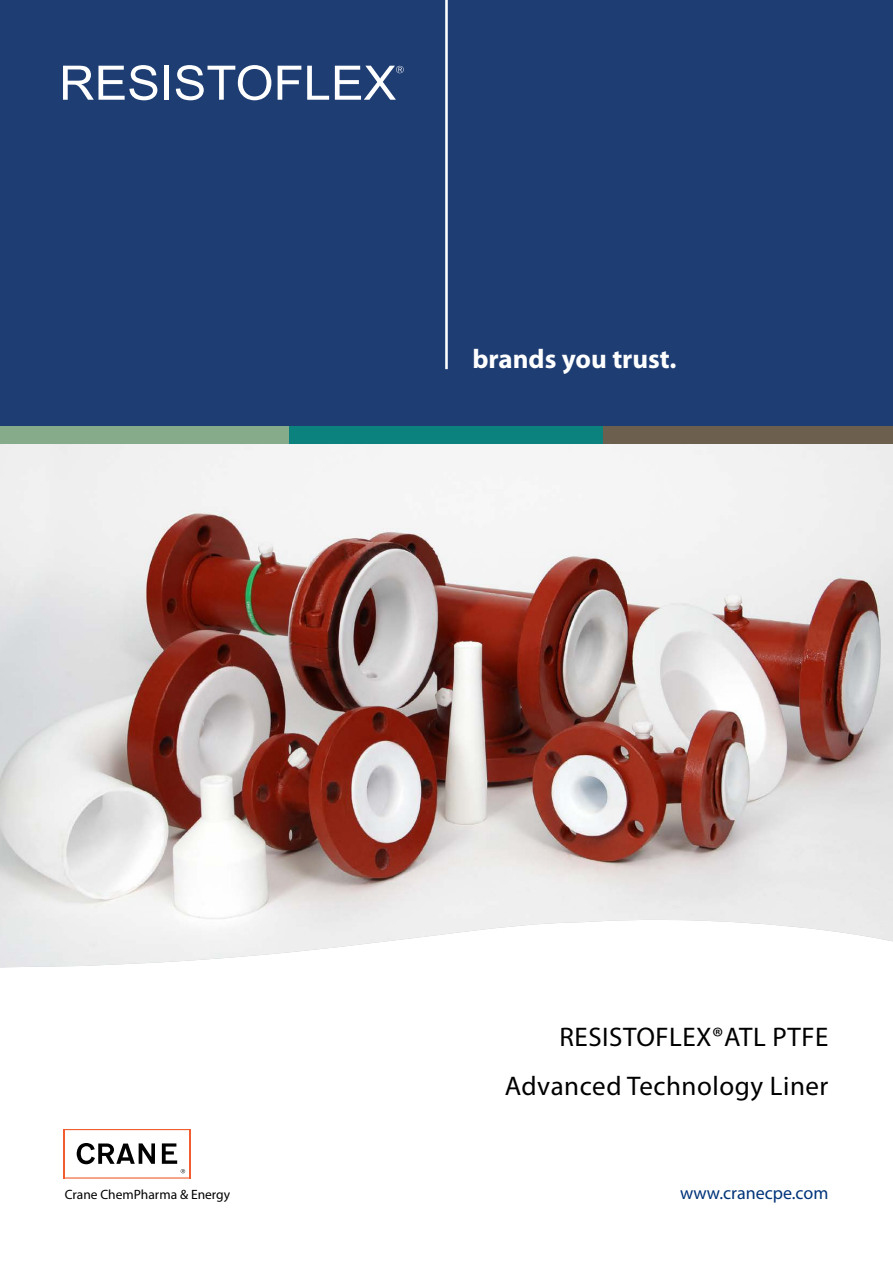
<style>
.page{position:relative;width:893px;height:1263px;background:#fff}
.page>*{position:absolute;margin:0;border:0;box-sizing:border-box;transform-origin:0 0}
.t1{font:27px/49.5px "Myriad Pro";letter-spacing:.02em;color:#000;text-align:right}
.t2{font:700 27px "Myriad Pro";color:#fff}
.t3{font:18px "Myriad Pro";color:#003479}
.t4{font:13.5px "Myriad Pro";color:#000}
</style>
<div class="page">
<svg style="left:77px;top:1143px;width:78px;height:21px"></svg>
<hr style="left:64px;top:1177px;width:127px;height:1px;background:#f15d2f">
<hr style="left:190px;top:1129px;width:1px;height:49px;background:#f15d2f">
<hr style="left:63px;top:1129px;width:128px;height:1px;background:#f15d2f">
<hr style="left:63px;top:1129px;width:1px;height:49px;background:#f15d2f">
<svg style="left:162px;top:1143px;width:23px;height:30px"></svg>
<img style="left:0;top:444px;width:893px;height:523px">
<div style="left:0;top:0;width:893px;height:435px;background:#1e3d73"></div>
<svg style="left:445px;top:0;width:3px;height:369px"></svg>
<div style="left:0;top:426px;width:290px;height:18px;background:#85ab8b"></div>
<div style="left:603px;top:426px;width:290px;height:18px;background:#6d5f4d"></div>
<div style="left:290px;top:426px;width:313px;height:18px;background:#0c827f"></div>
<svg style="left:63px;top:65px;width:94px;height:35px"></svg>
<hr style="left:165px;top:66px;width:4px;height:34px;background:#fff">
<svg style="left:176px;top:65px;width:95px;height:35px"></svg>
<svg style="left:278px;top:66px;width:23px;height:34px"></svg>
<svg style="left:307px;top:66px;width:22px;height:34px"></svg>
<svg style="left:335px;top:66px;width:69px;height:34px"></svg>
<p class="t2" style="left:472px;top:342px;width:206px">brands you trust.</p>
<p class="t4" style="left:65px;top:1186px;width:167px">Crane ChemPharma &amp; Energy</p>
<p class="t1" style="left:505px;top:1011px;width:325px">RESISTOFLEX®ATL PTFE<br>Advanced Technology Liner</p>
<p class="t3" style="left:680px;top:1181px;width:150px">www.cranecpe.com</p>
</div>
